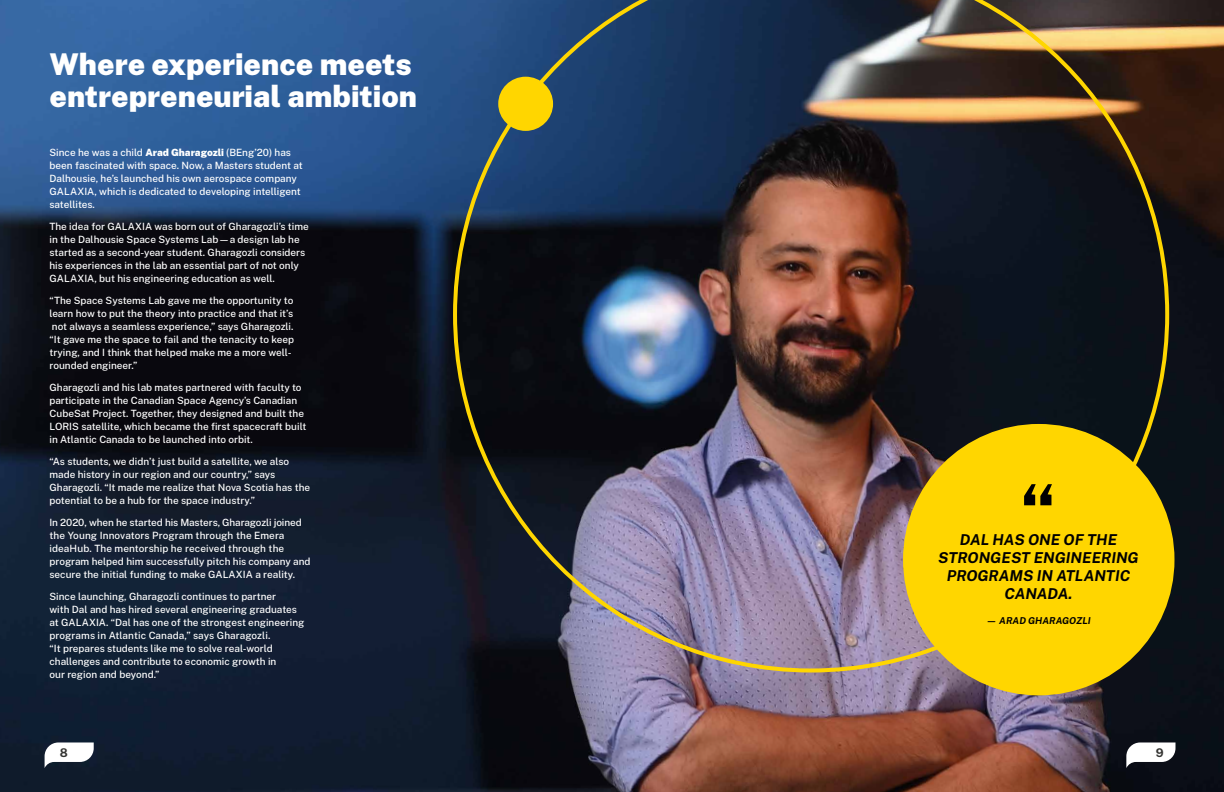
<style>
.page{position:relative;width:1224px;height:792px;background:#fff}
.page>*{position:absolute;margin:0;border:0;box-sizing:border-box;transform-origin:0 0}
.t1{font:700 75.2px "Public Sans";color:#000001}
.Heading_30_WingtipBlack{font:900 30px/32px "Public Sans";color:#fff}
.t2{font:italic 700 15px/18px "Public Sans";color:#000001;text-align:center}
.t3{font:700 12px "Public Sans";color:#343432}
.Body_10_WingtipBlack{font:500 10px/13px "Public Sans";color:#fff}
.t4{font:italic 700 9.5px "Public Sans";color:#000001}
.s1{font-weight:900}
</style>
<div class="page">
<img style="left:0;top:0;width:1224px;height:792px">
<img style="left:453px;top:0;width:716px;height:672px">
<div style="left:498px;top:77px;width:55px;height:54px;background:#ffd600;border-radius:50%"></div>
<div style="left:903px;top:424px;width:271px;height:271px;background:#ffd600;border-radius:50%"></div>
<svg style="left:1126px;top:742px;width:50px;height:26px"></svg>
<svg style="left:45px;top:742px;width:49px;height:26px"></svg>
<p class="Heading_30_WingtipBlack" style="left:50px;top:46px;width:369px">Where experience meets entrepreneurial ambition</p>
<p class="Body_10_WingtipBlack" style="left:50px;top:145px;width:255px">Since he was a child <span class="s1">Arad Gharagozli</span> (BEng’20) has been fascinated with space. Now, a Masters student at Dalhousie, he’s launched his own aerospace company GALAXIA, which is dedicated to developing intelligent satellites.</p>
<p class="Body_10_WingtipBlack" style="left:50px;top:219px;width:261px">The idea for GALAXIA was born out of Gharagozli’s time in the Dalhousie Space Systems Lab—a design lab he started as a second-year student. Gharagozli considers his experiences in the lab an essential part of not only GALAXIA, but his engineering education as well.</p>
<p class="Body_10_WingtipBlack" style="left:50px;top:293px;width:246px">“The Space Systems Lab gave me the opportunity to learn how to put the theory into practice and that it’s not always a seamless experience,” says Gharagozli. “It gave me the space to fail and the tenacity to keep trying, and I think that helped make me a more well&shy;rounded engineer.”</p>
<p class="Body_10_WingtipBlack" style="left:50px;top:380px;width:258px">Gharagozli and his lab mates partnered with faculty to participate in the Canadian Space Agency’s Canadian CubeSat Project. Together, they designed and built the LORIS satellite, which became the first spacecraft built in Atlantic Canada to be launched into orbit.</p>
<p class="Body_10_WingtipBlack" style="left:50px;top:454px;width:262px">“As students, we didn’t just build a satellite, we also made history in our region and our country,” says Gharagozli. “It made me realize that Nova Scotia has the potential to be a hub for the space industry.”</p>
<p class="Body_10_WingtipBlack" style="left:50px;top:515px;width:263px">In 2020, when he started his Masters, Gharagozli joined the Young Innovators Program through the Emera ideaHub. The mentorship he received through the program helped him successfully pitch his company and secure the initial funding to make GALAXIA a reality.</p>
<p class="Body_10_WingtipBlack" style="left:50px;top:589px;width:256px">Since launching, Gharagozli continues to partner<br>with Dal and has hired several engineering graduates at GALAXIA. “Dal has one of the strongest engineering programs in Atlantic Canada,” says Gharagozli.<br>“It prepares students like me to solve real-world challenges and contribute to economic growth in<br>our region and beyond.”</p>
<p class="t1" style="left:1021px;top:456px;width:38px">“</p>
<p class="t2" style="left:938px;top:530px;width:202px">DAL HAS ONE OF THE<br>STRONGEST ENGINEERING<br>PROGRAMS IN ATLANTIC<br>CANADA.</p>
<p class="t4" style="left:986px;top:614px;width:106px">— ARAD GHARAGOZLI</p>
<p class="t3" style="left:60px;top:743px;width:10px">8</p>
<p class="t3" style="left:1156px;top:743px;width:9px">9</p>
</div>
